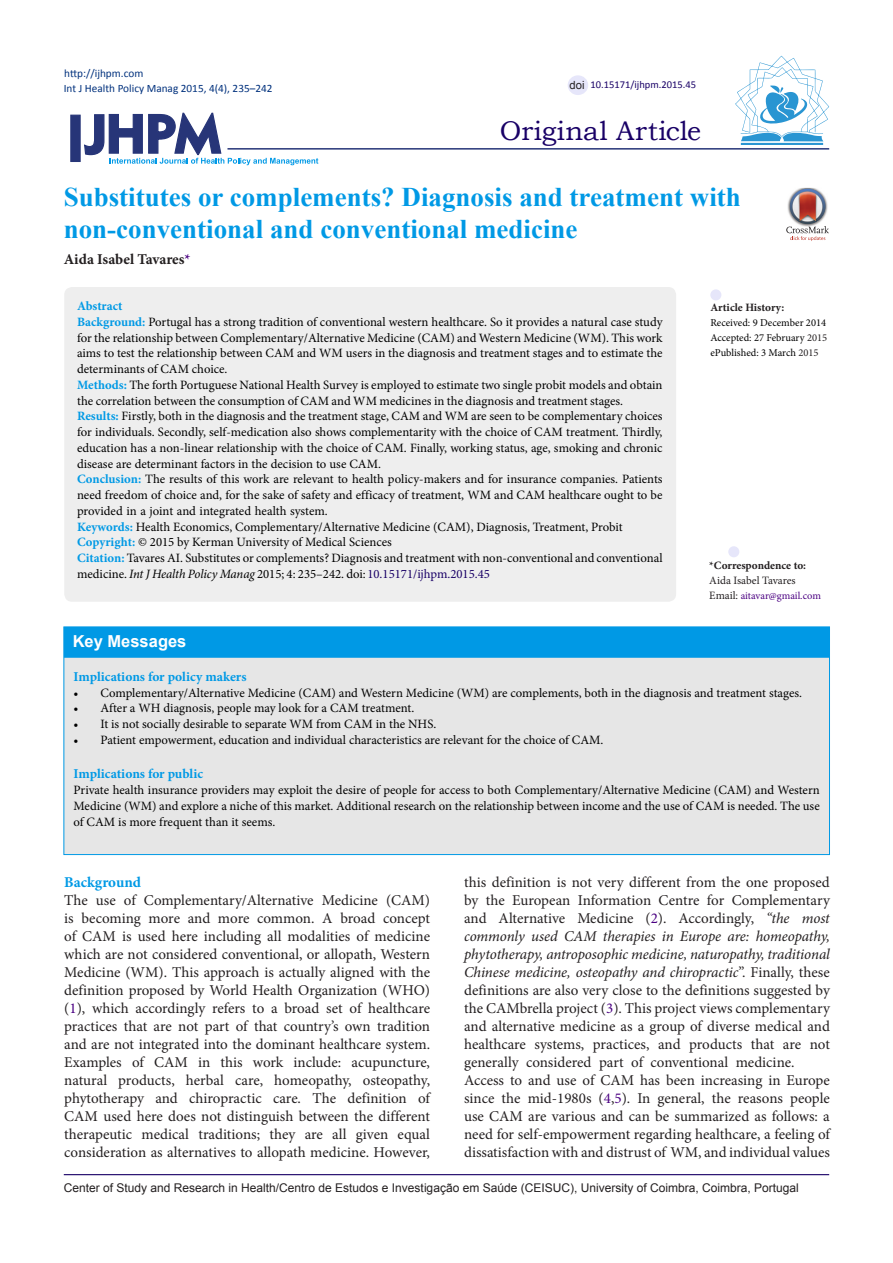
<style>
.page{position:relative;width:893px;height:1263px;background:#fff}
.page>*{position:absolute;margin:0;border:0;box-sizing:border-box;transform-origin:0 0}
.Default{font:700 27px/31.5px "Times New Roman";color:#0099e5}
.t1{font:27px "Bookman Old Style";letter-spacing:.01em;color:#190066}
.t2{font:700 16.5px "Arial";color:#fff}
.t3{font:15px/18px "Minion Pro";color:#231f20;text-align:justify}
.Default-2{font:700 15px "Minion Pro";letter-spacing:-.005em;color:#231f20}
.t4{font:700 15px "Minion Pro";color:#0099e5}
.t5{font:700 13.5px "Minion Pro";letter-spacing:-.005em;color:#0099e5}
.Default-3{font:12.75px/15.8px "Minion Pro";color:#000;text-align:justify}
.Default-4{font:700 12.75px "Minion Pro";color:#0099e5}
.t6{font:12px "Arial";color:#231f20}
.t7{font:11.25px "Calibri";color:#00317d}
.t8{font:700 11.25px "Minion Pro";color:#231f20}
.t9{font:11.25px "Minion Pro";letter-spacing:-.005em;color:#231f20}
.t10{font:11.25px "Arial";color:#231f20}
.t11{font:10.5px "Minion Pro";color:#000}
.t12{font:10.5px "Minion Pro";letter-spacing:-.005em;color:#4b0082}
.t13{font:10.5px "Calibri";color:#190066}
.s1{color:#4b0082}
.s2{font-weight:700;color:#0099e5}
.s3{font-style:italic}
.s4{color:#190066}
.s5{color:#231f20}
.s6{font-size:11.25px;color:#231f20}
</style>
<div class="page">
<svg style="left:84px;top:112px;width:234px;height:53px"></svg>
<div style="left:70px;top:115px;width:11px;height:47px;background:#273578;border:1px solid #273578"></div>
<hr style="left:227px;top:148px;width:602px;height:2px;background:#273578">
<div style="left:64px;top:287px;width:612px;height:315px;background:#eee;border-radius:8px"></div>
<div style="left:728px;top:546px;width:11px;height:11px;background:#e6e6fa;border-radius:50%"></div>
<div style="left:710px;top:289px;width:11px;height:11px;background:#e6e6fa;border-radius:50%"></div>
<hr style="left:64px;top:1174px;width:765px;height:1px;background:#190066">
<hr style="left:741px;top:143px;width:82px;height:2px;background:#2995d2">
<svg style="left:735px;top:56px;width:94px;height:85px"></svg>
<div style="left:568px;top:75px;width:20px;height:20px;background:#e6e6fa;border-radius:50%"></div>
<img style="left:798px;top:188px;width:18px;height:1px">
<svg style="left:786px;top:189px;width:43px;height:52px"></svg>
<div style="left:64px;top:627px;width:766px;height:228px;background:#e6e6e6;border:1px solid #0099e5"></div>
<div style="left:64px;top:627px;width:765px;height:31px;background:#0099e5;border:2px solid #0099e5"></div>
<p class="t7" style="left:64px;top:66px;width:81px">http://ijhpm.com</p>
<p class="t7" style="left:64px;top:81px;width:210px">Int J Health Policy Manag 2015, 4(4), 235–242</p>
<p class="t10" style="left:570px;top:77px;width:17px">doi</p>
<p class="t13" style="left:590px;top:78px;width:107px">10.15171/ijhpm.2015.45</p>
<p class="t1" style="left:500px;top:113px;width:203px">Original Article</p>
<p class="Default" style="left:64px;top:181px;width:679px">Substitutes or complements? Diagnosis and treatment with non-conventional and conventional medicine</p>
<p class="Default-2" style="left:64px;top:249px;width:128px">Aida Isabel Tavares<span class="s1">*</span></p>
<p class="Default-4" style="left:77px;top:297px;width:47px">Abstract</p>
<p class="Default-3" style="left:77px;top:314px;width:587px"><span class="s2">Background:</span> Portugal has a strong tradition of conventional western healthcare. So it provides a natural case study for the relationship between Complementary/Alternative Medicine (CAM) and Western Medicine (WM). This work aims to test the relationship between CAM and WM users in the diagnosis and treatment stages and to estimate the determinants of CAM choice.</p>
<p class="Default-3" style="left:77px;top:377px;width:587px"><span class="s2">Methods:</span> The forth Portuguese National Health Survey is employed to estimate two single probit models and obtain the correlation between the consumption of CAM and WM medicines in the diagnosis and treatment stages.</p>
<p class="Default-3" style="left:77px;top:408px;width:587px"><span class="s2">Results:</span> Firstly, both in the diagnosis and the treatment stage, CAM and WM are seen to be complementary choices for individuals. Secondly, self-medication also shows complementarity with the choice of CAM treatment. Thirdly, education has a non-linear relationship with the choice of CAM. Finally, working status, age, smoking and chronic disease are determinant factors in the decision to use CAM.</p>
<p class="Default-3" style="left:77px;top:471px;width:587px"><span class="s2">Conclusion:</span> The results of this work are relevant to health policy-makers and for insurance companies. Patients need freedom of choice and, for the sake of safety and efficacy of treatment, WM and CAM healthcare ought to be provided in a joint and integrated health system.</p>
<p class="Default-3" style="left:77px;top:519px;width:547px"><span class="s2">Keywords:</span> Health Economics, Complementary/Alternative Medicine (CAM), Diagnosis, Treatment, Probit</p>
<p class="Default-3" style="left:77px;top:534px;width:316px"><span class="s2">Copyright:</span> © 2015 by Kerman University of Medical Sciences</p>
<p class="Default-3" style="left:77px;top:550px;width:587px"><span class="s2">Citation:</span> Tavares AI. Substitutes or complements? Diagnosis and treatment with non-conventional and conventional medicine. <span class="s3">Int J Health Policy Manag</span> 2015; 4: 235–242. doi: <span class="s4">10.15171/ijhpm.2015.45</span></p>
<p class="t8" style="left:709px;top:557px;width:98px">*Correspondence to:</p>
<p class="t8" style="left:710px;top:300px;width:76px">Article History:</p>
<p class="t11" style="left:710px;top:316px;width:117px">Received: 9 December 2014</p>
<p class="t11" style="left:710px;top:331px;width:118px">Accepted: 27 February <span class="s5">2015</span></p>
<p class="t11" style="left:710px;top:346px;width:110px">ePublished: 3 March <span class="s5">2015</span></p>
<p class="t9" style="left:709px;top:572px;width:88px">Aida Isabel Tavares</p>
<p class="t12" style="left:709px;top:588px;width:113px"><span class="s6">Email:</span> aitavar@gmail.com</p>
<p class="t2" style="left:73px;top:630px;width:115px">Key Messages</p>
<p class="t5" style="left:73px;top:667px;width:175px">Implications for policy makers</p>
<p class="Default-3" style="left:73px;top:685px;width:730px">• Complementary/Alternative Medicine (CAM) and Western Medicine (WM) are complements, both in the diagnosis and treatment stages.</p>
<p class="Default-3" style="left:73px;top:700px;width:342px">• After a WH diagnosis, people may look for a CAM treatment.</p>
<p class="Default-3" style="left:73px;top:716px;width:364px">• It is not socially desirable to separate WM from CAM in the NHS.</p>
<p class="Default-3" style="left:73px;top:732px;width:531px">• Patient empowerment, education and individual characteristics are relevant for the choice of CAM.</p>
<p class="t5" style="left:73px;top:764px;width:131px">Implications for public</p>
<p class="Default-3" style="left:73px;top:782px;width:748px">Private health insurance providers may exploit the desire of people for access to both Complementary/Alternative Medicine (CAM) and Western Medicine (WM) and explore a niche of this market. Additional research on the relationship between income and the use of CAM is needed. The use of CAM is more frequent than it seems.</p>
<p class="t4" style="left:64px;top:871px;width:78px">Background</p>
<p class="t3" style="left:64px;top:891px;width:367px">The use of Complementary/Alternative Medicine (CAM) is becoming more and more common. A broad concept of CAM is used here including all modalities of medicine which are not considered conventional, or allopath, Western Medicine (WM). This approach is actually aligned with the definition proposed by World Health Organization (WHO) (<span class="s1">1</span>), which accordingly refers to a broad set of healthcare practices that are not part of that country’s own tradition and are not integrated into the dominant healthcare system.<br>Examples of CAM in this work include: acupuncture, natural products, herbal care, homeopathy, osteopathy, phytotherapy and chiropractic care. The definition of CAM used here does not distinguish between the different therapeutic medical traditions; they are all given equal consideration as alternatives to allopath medicine. However,</p>
<p class="t3" style="left:464px;top:873px;width:367px">this definition is not very different from the one proposed by the European Information Centre for Complementary and Alternative Medicine (<span class="s1">2</span>). Accordingly, <span class="s3">“the most commonly used CAM therapies in Europe are: homeopathy, phytotherapy, antroposophic medicine, naturopathy, traditional Chinese medicine, osteopathy and chiropractic</span>”. Finally, these definitions are also very close to the definitions suggested by the CAMbrella project (<span class="s1">3</span>). This project views complementary and alternative medicine as a group of diverse medical and healthcare systems, practices, and products that are not generally considered part of conventional medicine.</p>
<p class="t3" style="left:464px;top:1071px;width:367px">Access to and use of CAM has been increasing in Europe since the mid-1980s (<span class="s1">4</span>,<span class="s1">5</span>). In general, the reasons people use CAM are various and can be summarized as follows: a need for self-empowerment regarding healthcare, a feeling of dissatisfaction with and distrust of WM, and individual values</p>
<p class="t6" style="left:64px;top:1180px;width:736px">Center of Study and Research in Health/Centro de Estudos e Investigação em Saúde (CEISUC), University of Coimbra, Coimbra, Portugal</p>
</div>
